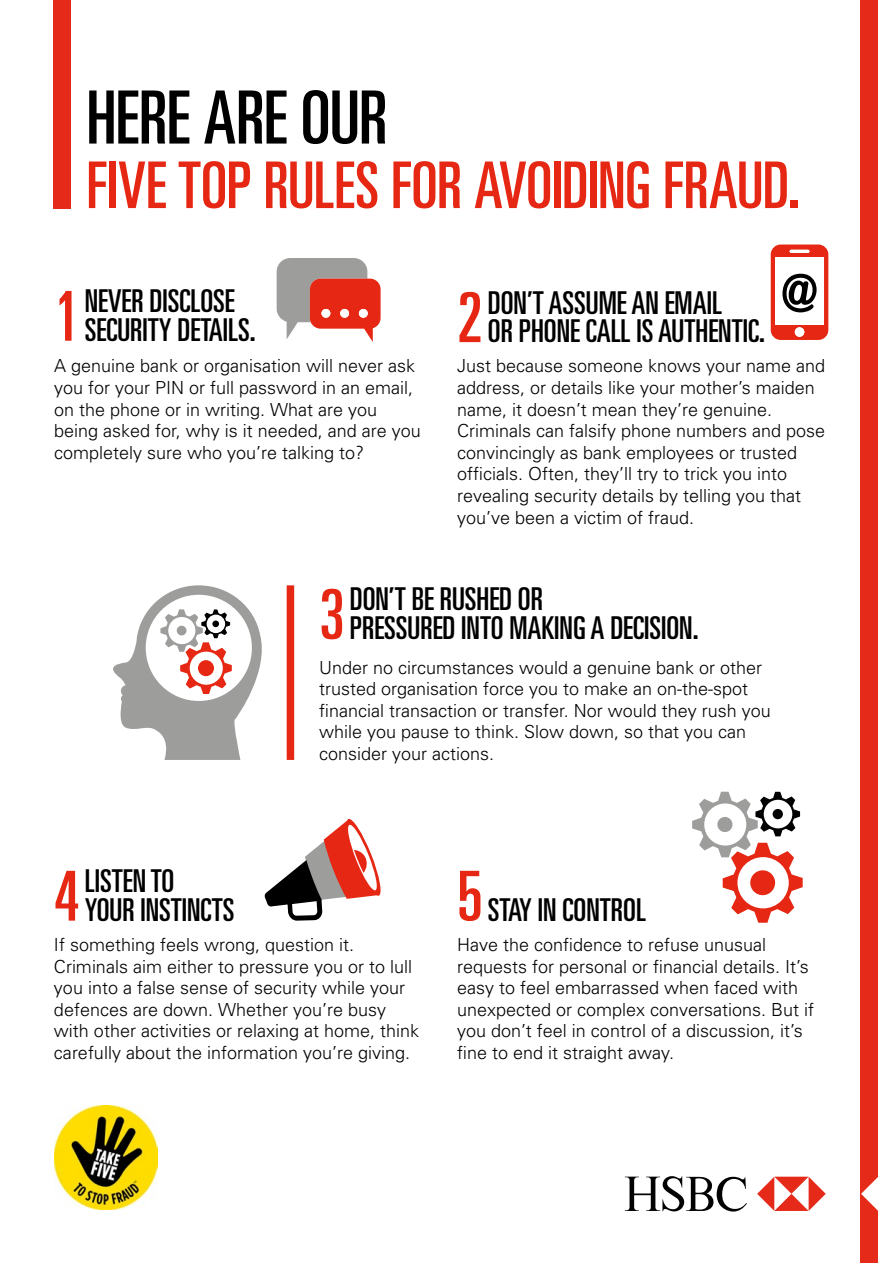
<style>
.page{position:relative;width:893px;height:1263px;background:#fff}
.page>*{position:absolute;margin:0;border:0;box-sizing:border-box;transform-origin:0 0}
.t1{font:ultra-condensed 73.5px "Univers";letter-spacing:-.01em;color:#000}
.t2{font:ultra-condensed 69px "Univers";color:#e52713}
.t3{font:ultra-condensed 64.5px "Univers";letter-spacing:-.01em;color:#e52713}
.t4{font:ultra-condensed 31.5px/28.5px "Univers";color:#000}
.t5{font:300 18px/21.6px "Univers";color:#000}
.s1{font-size:69px;color:#e52713}
</style>
<div class="page">
<svg style="left:771px;top:244px;width:57px;height:96px"></svg>
<svg style="left:277px;top:258px;width:104px;height:84px"></svg>
<div style="left:321px;top:309px;width:9px;height:9px;background:#fff;border-radius:50%"></div>
<div style="left:340px;top:309px;width:9px;height:9px;background:#fff;border-radius:50%"></div>
<div style="left:359px;top:309px;width:9px;height:9px;background:#fff;border-radius:50%"></div>
<svg style="left:692px;top:792px;width:111px;height:131px"></svg>
<div style="left:773px;top:809px;width:10px;height:10px;background:#000;border-radius:50%"></div>
<svg style="left:264px;top:819px;width:117px;height:102px"></svg>
<div style="left:287px;top:585px;width:7px;height:175px;background:#e52713"></div>
<svg style="left:113px;top:585px;width:149px;height:175px"></svg>
<div style="left:212px;top:620px;width:7px;height:7px;background:#000;border-radius:50%"></div>
<svg style="left:625px;top:1176px;width:122px;height:35px"></svg>
<svg style="left:757px;top:1177px;width:69px;height:34px"></svg>
<div style="left:860px;top:0;width:17px;height:1263px;background:#e52a1a"></div>
<svg style="left:861px;top:1177px;width:17px;height:34px"></svg>
<div style="left:54px;top:0;width:17px;height:208px;background:#e52a1a"></div>
<img style="left:54px;top:1105px;width:104px;height:104px">
<h1 class="t1" style="left:86px;top:76px;width:303px">HERE ARE OUR</h1>
<h3 class="t3" style="left:86px;top:148px;width:715px">FIVE TOP RULES FOR AVOIDING FRAUD.</h3>
<h3 class="t4" style="left:85px;top:287px;width:172px">NEVER DISCLOSE<br>SECURITY DETAILS.</h3>
<h3 class="t4" style="left:488px;top:288px;width:235px">DON’T ASSUME AN EMAIL</h3>
<h2 class="t2" style="left:54px;top:277px;width:27px">1</h2>
<h3 class="t4" style="left:457px;top:316px;width:309px"><span class="s1">2</span> OR PHONE CALL IS AUTHENTIC.</h3>
<p class="t5" style="left:54px;top:355px;width:368px">A genuine bank or organisation will never ask you for your PIN or full password in an email, on the phone or in writing. What are you being asked for, why is it needed, and are you completely sure who you’re talking to?</p>
<p class="t5" style="left:457px;top:355px;width:370px">Just because someone knows your name and address, or details like your mother’s maiden name, it doesn’t mean they’re genuine.<br>Criminals can falsify phone numbers and pose convincingly as bank employees or trusted officials. Often, they’ll try to trick you into revealing security details by telling you that you’ve been a victim of fraud.</p>
<h2 class="t2" style="left:319px;top:575px;width:27px">3</h2>
<h3 class="t4" style="left:350px;top:585px;width:350px">DON’T BE RUSHED OR<br>PRESSURED INTO MAKING A DECISION.</h3>
<p class="t5" style="left:319px;top:656px;width:453px">Under no circumstances would a genuine bank or other trusted organisation force you to make an on-the-spot financial transaction or transfer. Nor would they rush you while you pause to think. Slow down, so that you can consider your actions.</p>
<h3 class="t4" style="left:85px;top:866px;width:151px">LISTEN TO<br>YOUR INSTINCTS</h3>
<h2 class="t2" style="left:54px;top:857px;width:27px">4</h2>
<h2 class="t2" style="left:457px;top:857px;width:27px">5</h2>
<h3 class="t4" style="left:488px;top:895px;width:159px">STAY IN CONTROL</h3>
<p class="t5" style="left:54px;top:934px;width:367px">If something feels wrong, question it.<br>Criminals aim either to pressure you or to lull you into a false sense of security while your defences are down. Whether you’re busy with other activities or relaxing at home, think carefully about the information you’re giving.</p>
<p class="t5" style="left:457px;top:934px;width:359px">Have the confidence to refuse unusual requests for personal or financial details. It’s easy to feel embarrassed when faced with unexpected or complex conversations. But if you don’t feel in control of a discussion, it’s fine to end it straight away.</p>
</div>
